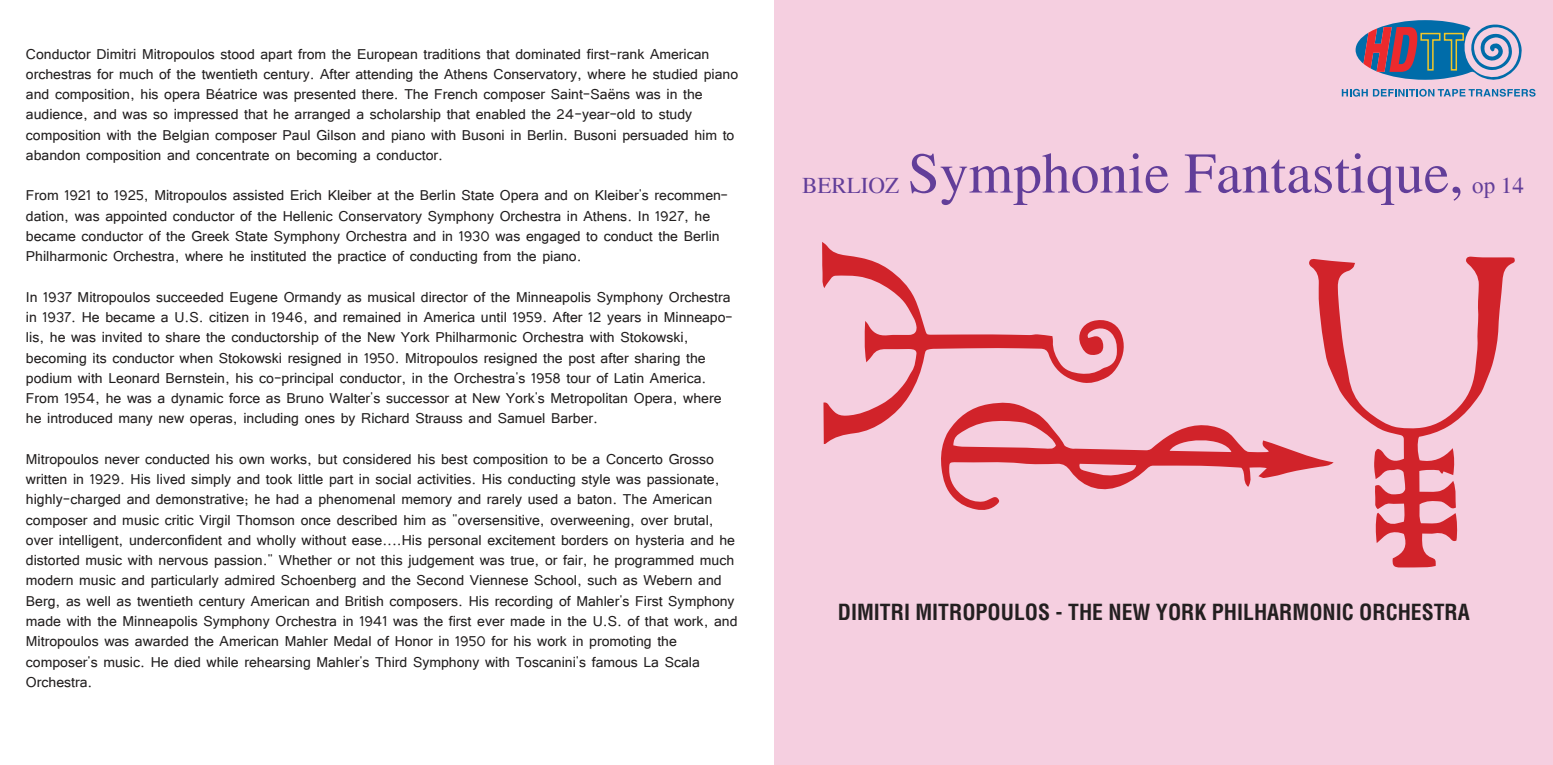
<style>
.page{position:relative;width:1553px;height:765px;background:#fff}
.page>*{position:absolute;margin:0;border:0;box-sizing:border-box;transform-origin:0 0}
.t1{font:57.6px "Times";color:#623e99}
.t2{font:22.95px "Times";color:#623e99}
.t3{font:700 condensed 21.6px "Helvetica";color:#231f20}
.t4{font:18px/20.2px "Tunga";color:#211e1e}
</style>
<div class="page">
<div style="left:774px;top:0;width:779px;height:764px;background:#f5cfe0"></div>
<p class="t4" style="left:26px;top:42px;width:714px">Conductor Dimitri Mitropoulos stood apart from the European traditions that dominated first-rank American orchestras for much of the twentieth century. After attending the Athens Conservatory, where he studied piano and composition, his opera Béatrice was presented there. The French composer Saint-Saëns was in the audience, and was so impressed that he arranged a scholarship that enabled the 24-year-old to study composition with the Belgian composer Paul Gilson and piano with Busoni in Berlin. Busoni persuaded him to abandon composition and concentrate on becoming a conductor.</p>
<p class="t4" style="left:26px;top:184px;width:704px">From 1921 to 1925, Mitropoulos assisted Erich Kleiber at the Berlin State Opera and on Kleiber's recommen&shy;dation, was appointed conductor of the Hellenic Conservatory Symphony Orchestra in Athens. In 1927, he became conductor of the Greek State Symphony Orchestra and in 1930 was engaged to conduct the Berlin Philharmonic Orchestra, where he instituted the practice of conducting from the piano.</p>
<p class="t4" style="left:26px;top:285px;width:708px">In 1937 Mitropoulos succeeded Eugene Ormandy as musical director of the Minneapolis Symphony Orchestra in 1937. He became a U.S. citizen in 1946, and remained in America until 1959. After 12 years in Minneapo&shy;lis, he was invited to share the conductorship of the New York Philharmonic Orchestra with Stokowski, becoming its conductor when Stokowski resigned in 1950. Mitropoulos resigned the post after sharing the podium with Leonard Bernstein, his co-principal conductor, in the Orchestra's 1958 tour of Latin America.<br>From 1954, he was a dynamic force as Bruno Walter's successor at New York's Metropolitan Opera, where he introduced many new operas, including ones by Richard Strauss and Samuel Barber.</p>
<p class="t4" style="left:26px;top:447px;width:713px">Mitropoulos never conducted his own works, but considered his best composition to be a Concerto Grosso written in 1929. His lived simply and took little part in social activities. His conducting style was passionate, highly-charged and demonstrative; he had a phenomenal memory and rarely used a baton. The American composer and music critic Virgil Thomson once described him as "oversensitive, overweening, over brutal, over intelligent, underconfident and wholly without ease....His personal excitement borders on hysteria and he distorted music with nervous passion." Whether or not this judgement was true, or fair, he programmed much modern music and particularly admired Schoenberg and the Second Viennese School, such as Webern and Berg, as well as twentieth century American and British composers. His recording of Mahler's First Symphony made with the Minneapolis Symphony Orchestra in 1941 was the first ever made in the U.S. of that work, and Mitropoulos was awarded the American Mahler Medal of Honor in 1950 for his work in promoting the composer's music. He died while rehearsing Mahler's Third Symphony with Toscanini's famous La Scala Orchestra.</p>
<p class="t2" style="left:802px;top:172px;width:99px">BERLIOZ</p>
<h1 class="t1" style="left:908px;top:141px;width:557px">Symphonie Fantastique,</h1>
<p class="t2" style="left:1472px;top:172px;width:53px">op 14</p>
<p class="t3" style="left:838px;top:598px;width:633px">DIMITRI MITROPOULOS - THE NEW YORK PHILHARMONIC ORCHESTRA</p>
</div>
